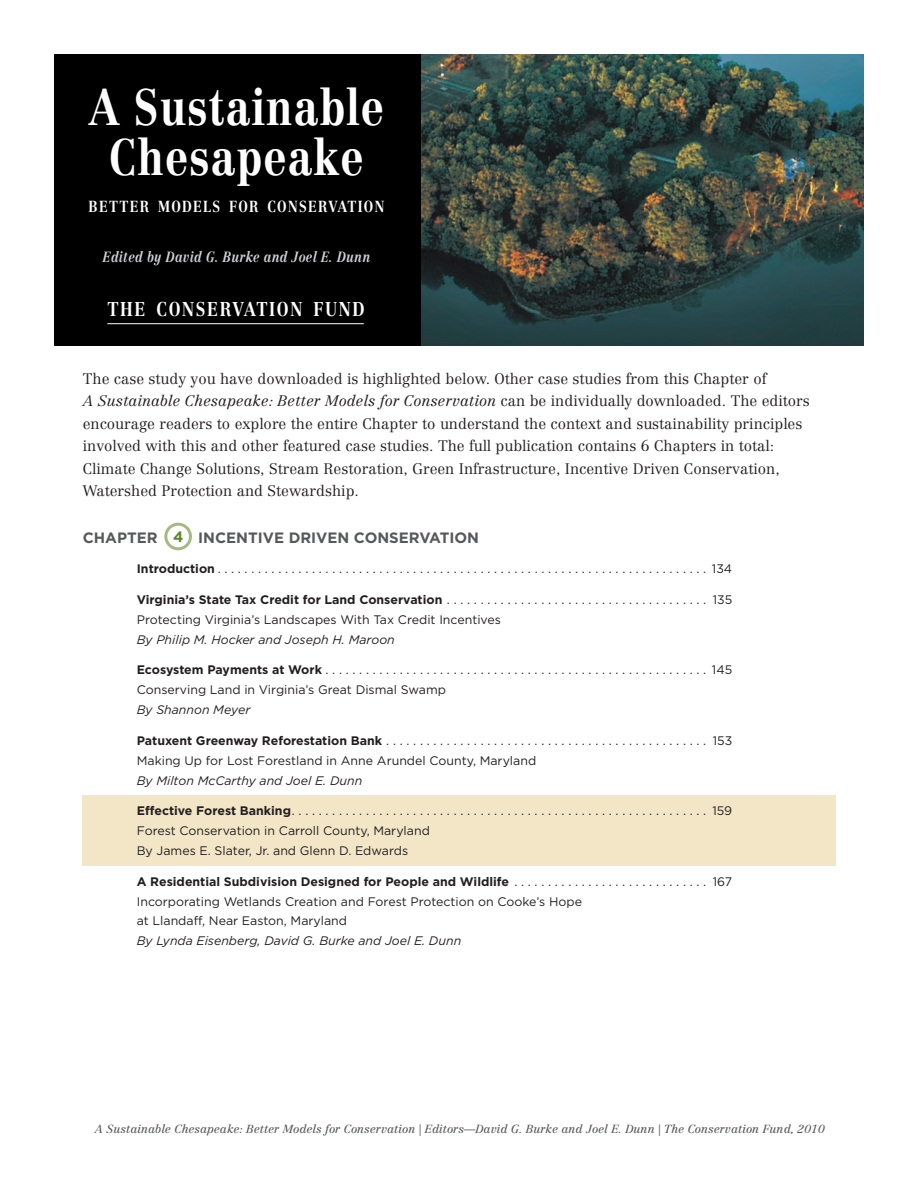
<style>
.page{position:relative;width:918px;height:1188px;background:#fff}
.page>*{position:absolute;margin:0;border:0;box-sizing:border-box;transform-origin:0 0}
.t1{font:700 50.4px/50.4px "Centennial";letter-spacing:.025em;color:#fff;text-align:center;scale:.83 1}
.t2{font:700 19.65px "Centennial";letter-spacing:.1em;color:#fff;scale:.83 1}
.t3{font:700 15.75px "Centennial";letter-spacing:.1em;color:#fff;scale:.83 1}
.t4{font:300 15px/22.5px "Centennial";color:#231f20}
.Table_of_Contents{font:700 15px "Gotham";color:#57585a}
.Table_of_Contents-2{font:700 15px "Gotham";color:#5c8727}
.t5{font:italic 700 14.55px "Centennial";letter-spacing:.025em;color:#d1d2d4;scale:.83 1}
.Paragraph_Style{font:12.3px/19.8px "Gotham";color:#231f20}
.Page_Footer{font:italic 11.55px "Centennial";color:#57585a}
.s1{font-style:italic}
.s2{font-weight:700}
</style>
<div class="page">
<div style="left:83px;top:795px;width:753px;height:71px;background:#f2e6c7"></div>
<img style="left:421px;top:54px;width:443px;height:292px">
<div style="left:54px;top:54px;width:367px;height:292px;background:#000"></div>
<hr style="left:107px;top:323px;width:257px;height:1px;background:#fff">
<div style="left:164px;top:523px;width:28px;height:27px;border:3px solid #a4ba82;border-radius:50%"></div>
<p class="t1" style="left:89px;top:82px;width:357px">A Sustainable<br>Chesapeake</p>
<p class="t3" style="left:89px;top:197px;width:358px">BETTER MODELS FOR CONSERVATION</p>
<p class="t5" style="left:103px;top:248px;width:324px">Edited by David G. Burke and Joel E. Dunn</p>
<p class="t2" style="left:107px;top:298px;width:312px">THE CONSERVATION FUND</p>
<p class="t4" style="left:83px;top:367px;width:729px">The case study you have downloaded is highlighted below. Other case studies from this Chapter of<br><span class="s1">A Sustainable Chesapeake: Better Models for Conservation</span> can be individually downloaded. The editors encourage readers to explore the entire Chapter to understand the context and sustainability principles involved with this and other featured case studies. The full publication contains 6 Chapters in total:<br>Climate Change Solutions, Stream Restoration, Green Infrastructure, Incentive Driven Conservation, Watershed Protection and Stewardship.</p>
<p class="Table_of_Contents-2" style="left:173px;top:528px;width:12px">4</p>
<p class="Table_of_Contents" style="left:83px;top:529px;width:76px">CHAPTER</p>
<p class="Table_of_Contents" style="left:198px;top:529px;width:282px">INCENTIVE DRIVEN CONSERVATION</p>
<p class="Paragraph_Style" style="left:137px;top:559px;width:597px"><span class="s2">Introduction</span>. ......................................................................... 134</p>
<p class="Paragraph_Style" style="left:137px;top:589px;width:597px"><span class="s2">Virginia’s State Tax Credit for Land Conservation</span>........................................ 135<br>Protecting Virginia’s Landscapes With Tax Credit Incentives<br><span class="s1">By Philip M. Hocker and Joseph H. Maroon</span></p>
<p class="Paragraph_Style" style="left:137px;top:660px;width:597px"><span class="s2">Ecosystem Payments at Work</span>. ......................................................... 145<br>Conserving Land in Virginia’s Great Dismal Swamp<br><span class="s1">By Shannon Meyer</span></p>
<p class="Paragraph_Style" style="left:137px;top:730px;width:597px"><span class="s2">Patuxent Greenway Reforestation Bank</span>. ................................................ 153<br>Making Up for Lost Forestland in Anne Arundel County, Maryland<br><span class="s1">By Milton McCarthy and Joel E. Dunn</span></p>
<p class="Paragraph_Style" style="left:137px;top:801px;width:597px"><span class="s2">Effective Forest Banking</span>............................................................... 159<br>Forest Conservation in Carroll County, Maryland<br>By James E. Slater, Jr. and Glenn D. Edwards</p>
<p class="Paragraph_Style" style="left:137px;top:871px;width:597px"><span class="s2">A Residential Subdivision Designed for People and Wildlife</span>. . . . . . . . . . . . . . . . . . . . . . . . . . . . . . 167<br>Incorporating Wetlands Creation and Forest Protection on Cooke’s Hope<br>at Llandaff, Near Easton, Maryland<br><span class="s1">By Lynda Eisenberg, David G. Burke and Joel E. Dunn</span></p>
<p class="Page_Footer" style="left:95px;top:1122px;width:732px">A Sustainable Chesapeake: Better Models for Conservation | Editors—David G. Burke and Joel E. Dunn | The Conservation Fund, 2010</p>
</div>
